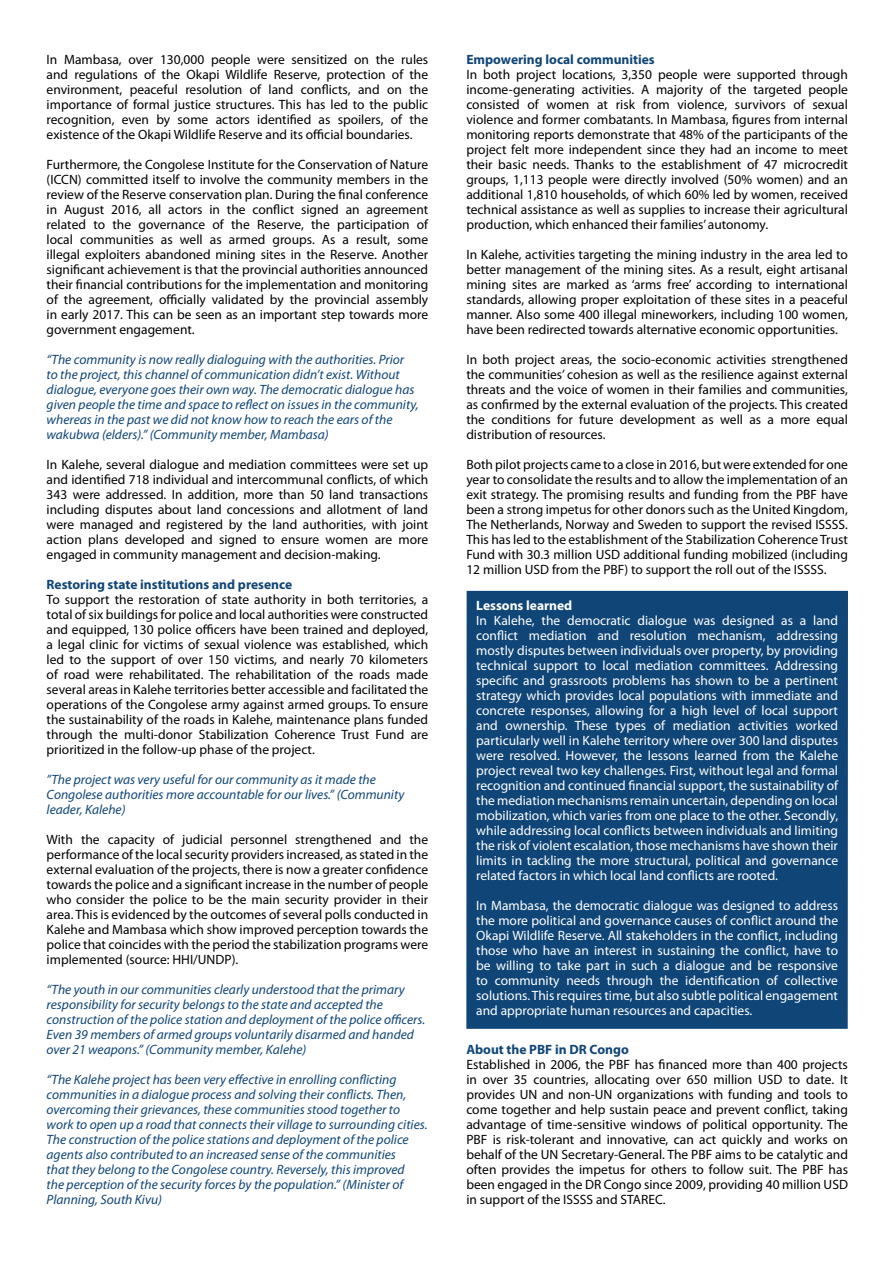
<style>
.page{position:relative;width:893px;height:1263px;background:#fff}
.page>*{position:absolute;margin:0;border:0;box-sizing:border-box;transform-origin:0 0}
.t1{font:13.5px/15px "Myriad Pro";color:#000;text-align:justify}
.t2{font:13.5px/15px "Myriad Pro";color:#fff;text-align:justify}
.t3{font:italic 13.5px/15px "Myriad Pro";color:#104677}
.t4{font:700 13.5px "Myriad Pro";color:#104677}
.t5{font:700 13.5px "Myriad Pro";color:#fff}
</style>
<div class="page">
<div style="left:466px;top:591px;width:382px;height:438px;background:#104677"></div>
<p class="t1" style="left:47px;top:52px;width:383px">In Mambasa, over 130,000 people were sensitized on the rules and regulations of the Okapi Wildlife Reserve, protection of the environment, peaceful resolution of land conflicts, and on the importance of formal justice structures. This has led to the public recognition, even by some actors identified as spoilers, of the existence of the Okapi Wildlife Reserve and its official boundaries.</p>
<p class="t1" style="left:47px;top:157px;width:383px">Furthermore, the Congolese Institute for the Conservation of Nature (ICCN) committed itself to involve the community members in the review of the Reserve conservation plan. During the final conference in August 2016, all actors in the conflict signed an agreement related to the governance of the Reserve, the participation of local communities as well as armed groups. As a result, some illegal exploiters abandoned mining sites in the Reserve. Another significant achievement is that the provincial authorities announced their financial contributions for the implementation and monitoring of the agreement, officially validated by the provincial assembly in early 2017. This can be seen as an important step towards more government engagement.</p>
<p class="t3" style="left:47px;top:352px;width:374px">“The community is now really dialoguing with the authorities. Prior to the project, this channel of communication didn’t exist. Without dialogue, everyone goes their own way. The democratic dialogue has given people the time and space to reflect on issues in the community, whereas in the past we did not know how to reach the ears of the wakubwa (elders).” (Community member, Mambasa)</p>
<p class="t1" style="left:47px;top:457px;width:383px">In Kalehe, several dialogue and mediation committees were set up and identified 718 individual and intercommunal conflicts, of which 343 were addressed. In addition, more than 50 land transactions including disputes about land concessions and allotment of land were managed and registered by the land authorities, with joint action plans developed and signed to ensure women are more engaged in community management and decision-making.</p>
<p class="t4" style="left:47px;top:576px;width:247px">Restoring state institutions and presence</p>
<p class="t1" style="left:47px;top:592px;width:383px">To support the restoration of state authority in both territories, a total of six buildings for police and local authorities were constructed and equipped, 130 police officers have been trained and deployed, a legal clinic for victims of sexual violence was established, which led to the support of over 150 victims, and nearly 70 kilometers of road were rehabilitated. The rehabilitation of the roads made several areas in Kalehe territories better accessible and facilitated the operations of the Congolese army against armed groups. To ensure the sustainability of the roads in Kalehe, maintenance plans funded through the multi-donor Stabilization Coherence Trust Fund are prioritized in the follow-up phase of the project.</p>
<p class="t3" style="left:47px;top:772px;width:359px">”The project was very useful for our community as it made the<br>Congolese authorities more accountable for our lives.” (Community leader, Kalehe)</p>
<p class="t1" style="left:47px;top:832px;width:383px">With the capacity of judicial personnel strengthened and the performance of the local security providers increased, as stated in the external evaluation of the projects, there is now a greater confidence towards the police and a significant increase in the number of people who consider the police to be the main security provider in their area. This is evidenced by the outcomes of several polls conducted in Kalehe and Mambasa which show improved perception towards the police that coincides with the period the stabilization programs were implemented (source: HHI/UNDP).</p>
<p class="t3" style="left:47px;top:982px;width:380px">“The youth in our communities clearly understood that the primary responsibility for security belongs to the state and accepted the construction of the police station and deployment of the police officers.<br>Even 39 members of armed groups voluntarily disarmed and handed over 21 weapons.” (Community member, Kalehe)</p>
<p class="t3" style="left:47px;top:1072px;width:382px">“The Kalehe project has been very effective in enrolling conflicting communities in a dialogue process and solving their conflicts. Then, overcoming their grievances, these communities stood together to work to open up a road that connects their village to surrounding cities.<br>The construction of the police stations and deployment of the police agents also contributed to an increased sense of the communities<br>that they belong to the Congolese country. Reversely, this improved<br>the perception of the security forces by the population.” (Minister of Planning, South Kivu)</p>
<p class="t4" style="left:466px;top:51px;width:190px">Empowering local communities</p>
<p class="t1" style="left:466px;top:67px;width:383px">In both project locations, 3,350 people were supported through income-generating activities. A majority of the targeted people consisted of women at risk from violence, survivors of sexual violence and former combatants. In Mambasa, figures from internal monitoring reports demonstrate that 48% of the participants of the project felt more independent since they had an income to meet their basic needs. Thanks to the establishment of 47 microcredit groups, 1,113 people were directly involved (50% women) and an additional 1,810 households, of which 60% led by women, received technical assistance as well as supplies to increase their agricultural production, which enhanced their families’ autonomy.</p>
<p class="t1" style="left:466px;top:247px;width:383px">In Kalehe, activities targeting the mining industry in the area led to better management of the mining sites. As a result, eight artisanal mining sites are marked as ‘arms free’ according to international standards, allowing proper exploitation of these sites in a peaceful manner. Also some 400 illegal mineworkers, including 100 women, have been redirected towards alternative economic opportunities.</p>
<p class="t1" style="left:466px;top:352px;width:383px">In both project areas, the socio-economic activities strengthened the communities’ cohesion as well as the resilience against external threats and the voice of women in their families and communities, as confirmed by the external evaluation of the projects. This created the conditions for future development as well as a more equal distribution of resources.</p>
<p class="t1" style="left:466px;top:457px;width:383px">Both pilot projects came to a close in 2016, but were extended for one year to consolidate the results and to allow the implementation of an exit strategy. The promising results and funding from the PBF have been a strong impetus for other donors such as the United Kingdom, The Netherlands, Norway and Sweden to support the revised ISSSS.<br>This has led to the establishment of the Stabilization Coherence Trust Fund with 30.3 million USD additional funding mobilized (including 12 million USD from the PBF) to support the roll out of the ISSSS.</p>
<p class="t5" style="left:476px;top:597px;width:98px">Lessons learned</p>
<p class="t2" style="left:476px;top:613px;width:363px">In Kalehe, the democratic dialogue was designed as a land conflict mediation and resolution mechanism, addressing mostly disputes between individuals over property, by providing technical support to local mediation committees. Addressing specific and grassroots problems has shown to be a pertinent strategy which provides local populations with immediate and concrete responses, allowing for a high level of local support and ownership. These types of mediation activities worked particularly well in Kalehe territory where over 300 land disputes were resolved. However, the lessons learned from the Kalehe project reveal two key challenges. First, without legal and formal recognition and continued financial support, the sustainability of the mediation mechanisms remain uncertain, depending on local mobilization, which varies from one place to the other. Secondly, while addressing local conflicts between individuals and limiting the risk of violent escalation, those mechanisms have shown their limits in tackling the more structural, political and governance related factors in which local land conflicts are rooted.</p>
<p class="t2" style="left:476px;top:898px;width:363px">In Mambasa, the democratic dialogue was designed to address the more political and governance causes of conflict around the Okapi Wildlife Reserve. All stakeholders in the conflict, including those who have an interest in sustaining the conflict, have to be willing to take part in such a dialogue and be responsive to community needs through the identification of collective solutions. This requires time, but also subtle political engagement and appropriate human resources and capacities.</p>
<p class="t4" style="left:466px;top:1041px;width:164px">About the PBF in DR Congo</p>
<p class="t1" style="left:466px;top:1057px;width:383px">Established in 2006, the PBF has financed more than 400 projects in over 35 countries, allocating over 650 million USD to date. It provides UN and non-UN organizations with funding and tools to come together and help sustain peace and prevent conflict, taking advantage of time-sensitive windows of political opportunity. The PBF is risk-tolerant and innovative, can act quickly and works on behalf of the UN Secretary-General. The PBF aims to be catalytic and often provides the impetus for others to follow suit. The PBF has been engaged in the DR Congo since 2009, providing 40 million USD in support of the ISSSS and STAREC.</p>
</div>
